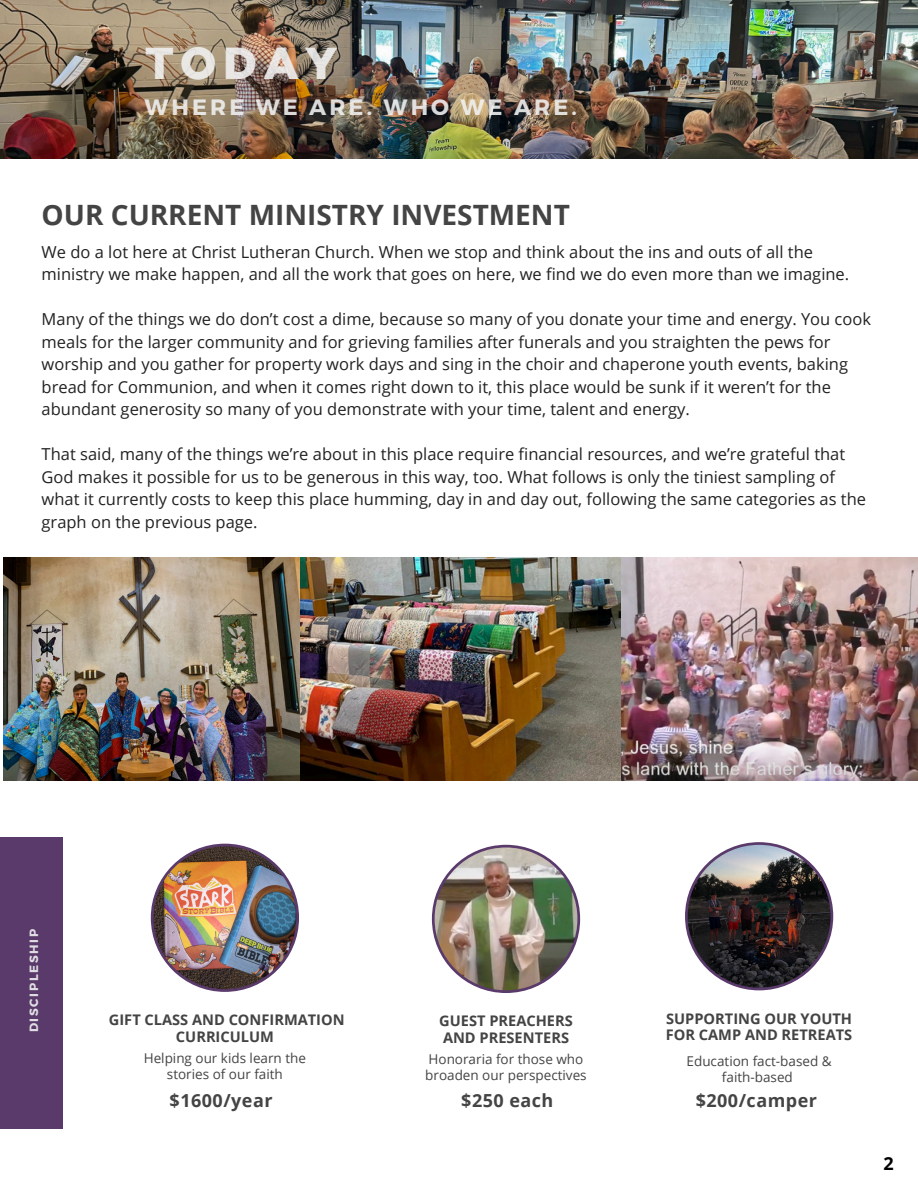
<style>
.page{position:relative;width:918px;height:1188px;background:#fff}
.page>*{position:absolute;margin:0;border:0;box-sizing:border-box;transform-origin:0 0}
.t1{font:900 44.55px "Gotham";letter-spacing:.14em;color:#f2f2f2}
.t2{font:700 28.05px "Open Sans";color:#444}
.t3{font:700 22.2px "Montserrat";letter-spacing:.14em;color:#f2f2f2}
.t4{font:700 18px "Open Sans";letter-spacing:.025em;color:#444}
.t5{font:700 18px "Open Sans";color:#000}
.t6{font:16.5px/22.5px "Open Sans";color:#222}
.t7{font:700 14.7px/16.8px "Open Sans";color:#444}
.t8{font:13.5px/15.8px "Open Sans";color:#444;text-align:center}
.t9{font:700 12px "Montserrat";letter-spacing:.14em;color:#f2f2f2}
</style>
<div class="page">
<img style="left:0;top:0;width:918px;height:159px">
<div style="left:0;top:838px;width:63px;height:291px;background:#593a6b"></div>
<img style="left:151px;top:844px;width:148px;height:148px">
<img style="left:685px;top:842px;width:148px;height:148px">
<img style="left:432px;top:845px;width:148px;height:148px">
<img style="left:4px;top:558px;width:617px;height:222px">
<img style="left:621px;top:558px;width:297px;height:222px">
<h1 class="t1" style="left:144px;top:46px;width:195px">TODAY</h1>
<h3 class="t3" style="left:144px;top:92px;width:434px">WHERE WE ARE. WHO WE ARE.</h3>
<p class="t2" style="left:42px;top:195px;width:530px">OUR CURRENT MINISTRY INVESTMENT</p>
<p class="t6" style="left:42px;top:240px;width:809px">We do a lot here at Christ Lutheran Church. When we stop and think about the ins and outs of all the ministry we make happen, and all the work that goes on here, we find we do even more than we imagine.</p>
<p class="t6" style="left:42px;top:308px;width:831px">Many of the things we do don’t cost a dime, because so many of you donate your time and energy. You cook meals for the larger community and for grieving families after funerals and you straighten the pews for worship and you gather for property work days and sing in the choir and chaperone youth events, baking bread for Communion, and when it comes right down to it, this place would be sunk if it weren’t for the abundant generosity so many of you demonstrate with your time, talent and energy.</p>
<p class="t6" style="left:42px;top:443px;width:826px">That said, many of the things we’re about in this place require financial resources, and we’re grateful that God makes it possible for us to be generous in this way, too. What follows is only the tiniest sampling of what it currently costs to keep this place humming, day in and day out, following the same categories as the graph on the previous page.</p>
<p class="t9" style="left:26px;top:1032px;width:105px;rotate:-90deg">DISCIPLESHIP</p>
<p class="t7" style="left:109px;top:1011px;width:237px;text-align:center">GIFT CLASS AND CONFIRMATION<br>CURRICULUM</p>
<p class="t8" style="left:144px;top:1050px;width:164px">Helping our kids learn the stories of our faith</p>
<h6 class="t4" style="left:170px;top:1088px;width:104px">$1600/year</h6>
<p class="t7" style="left:439px;top:1012px;width:135px">GUEST PREACHERS<br>AND PRESENTERS</p>
<p class="t7" style="left:666px;top:1009px;width:188px">SUPPORTING OUR YOUTH<br>FOR CAMP AND RETREATS</p>
<h6 class="t8" style="left:425px;top:1051px;width:163px;text-align:left">Honoraria for those who broaden our perspectives</h6>
<p class="t8" style="left:687px;top:1053px;width:147px">Education fact-based &amp;</p>
<p class="t8" style="left:722px;top:1069px;width:72px">faith-based</p>
<h6 class="t4" style="left:461px;top:1088px;width:94px">$250 each</h6>
<h4 class="t4" style="left:696px;top:1088px;width:123px">$200/camper</h4>
<p class="t5" style="left:883px;top:1151px;width:12px">2</p>
</div>
